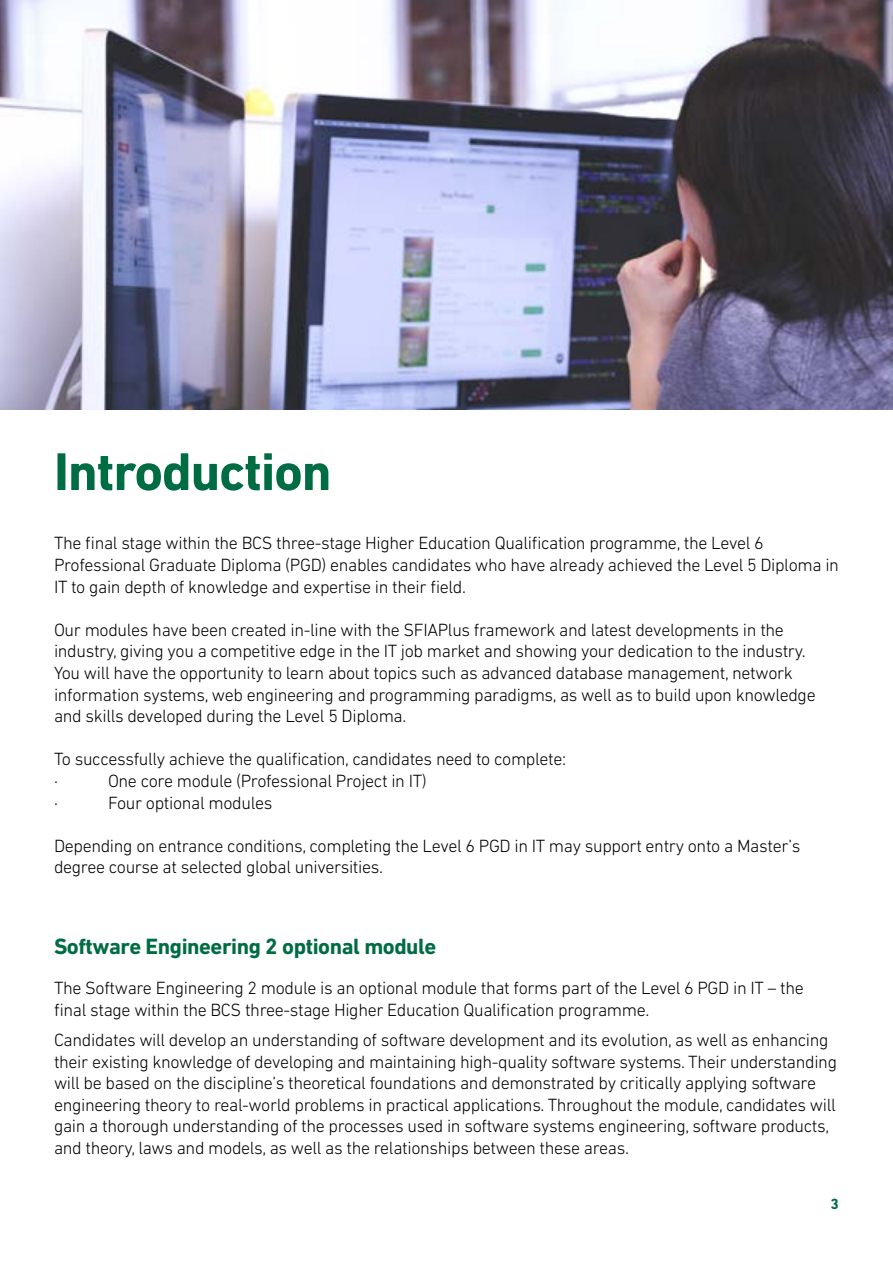
<style>
.page{position:relative;width:893px;height:1263px;background:#fff}
.page>*{position:absolute;margin:0;border:0;box-sizing:border-box;transform-origin:0 0}
.t1{font:700 54px "DIN Next LT Pro";letter-spacing:-.02em;color:#006c43}
.t2{font:700 22.5px "DIN Next LT Pro";letter-spacing:-.02em;color:#006c43}
.t3{font:300 18px/21.6px "DIN Next LT Pro";letter-spacing:-.02em;color:#000}
.t4{font:700 15px "DIN Next LT Pro";color:#006c43}
</style>
<div class="page">
<img style="left:0;top:0;width:893px;height:409px">
<h1 class="t1" style="left:54px;top:440px;width:279px">Introduction</h1>
<p class="t3" style="left:54px;top:532px;width:786px">The final stage within the BCS three-stage Higher Education Qualification programme, the Level 6<br>Professional Graduate Diploma (PGD) enables candidates who have already achieved the Level 5 Diploma in<br>IT to gain depth of knowledge and expertise in their field.</p>
<p class="t3" style="left:54px;top:619px;width:763px">Our modules have been created in-line with the SFIAPlus framework and latest developments in the industry, giving you a competitive edge in the IT job market and showing your dedication to the industry.<br>You will have the opportunity to learn about topics such as advanced database management, network information systems, web engineering and programming paradigms, as well as to build upon knowledge and skills developed during the Level 5 Diploma.</p>
<p class="t3" style="left:54px;top:748px;width:514px">To successfully achieve the qualification, candidates need to complete: ·</p>
<p class="t3" style="left:108px;top:770px;width:320px">One core module (Professional Project in IT)</p>
<p class="t3" style="left:54px;top:791px;width:5px">·</p>
<p class="t3" style="left:108px;top:791px;width:166px">Four optional modules</p>
<p class="t3" style="left:54px;top:835px;width:748px">Depending on entrance conditions, completing the Level 6 PGD in IT may support entry onto a Master’s degree course at selected global universities.</p>
<p class="t2" style="left:54px;top:933px;width:384px">Software Engineering 2 optional module</p>
<p class="t3" style="left:54px;top:977px;width:751px">The Software Engineering 2 module is an optional module that forms part of the Level 6 PGD in IT – the final stage within the BCS three-stage Higher Education Qualification programme.</p>
<p class="t3" style="left:54px;top:1029px;width:784px">Candidates will develop an understanding of software development and its evolution, as well as enhancing their existing knowledge of developing and maintaining high-quality software systems. Their understanding will be based on the discipline’s theoretical foundations and demonstrated by critically applying software engineering theory to real-world problems in practical applications. Throughout the module, candidates will gain a thorough understanding of the processes used in software systems engineering, software products, and theory, laws and models, as well as the relationships between these areas.</p>
<p class="t4" style="left:831px;top:1195px;width:10px">3</p>
</div>
